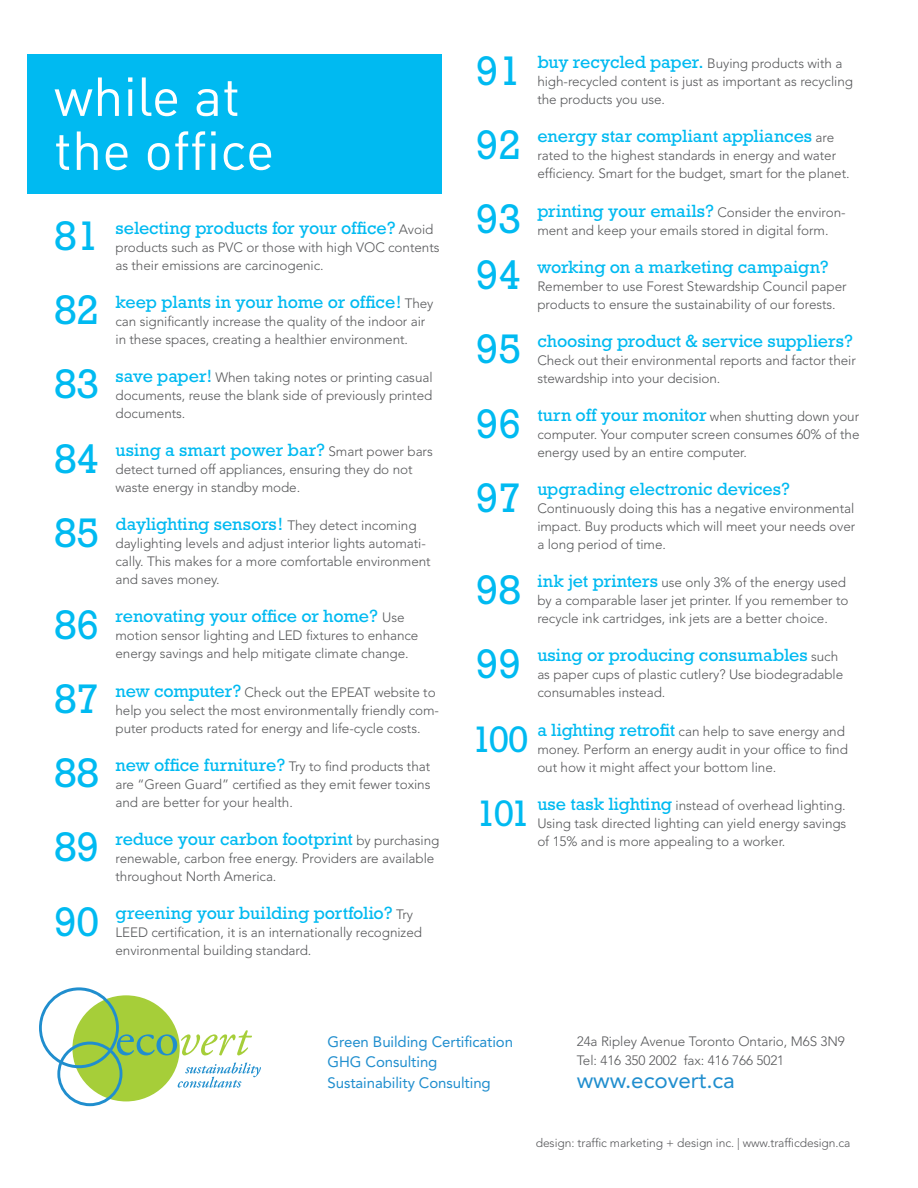
<style>
.page{position:relative;width:918px;height:1188px;background:#fff}
.page>*{position:absolute;margin:0;border:0;box-sizing:border-box;transform-origin:0 0}
.t1{font:54px/54px "DIN";color:#fff}
.t2{font:42px "Rockwell";letter-spacing:-.005em;color:#00baf1}
.t3{font:22.5px "Avenir";letter-spacing:-.005em;color:#208ece}
.t4{font:18px "Rockwell";letter-spacing:-.005em;color:#00baf1}
.t5{font:15px/20.5px "Avenir";letter-spacing:-.005em;color:#208ece}
.t6{font:300 13.5px/18px "Avenir";letter-spacing:-.005em;color:#57585a}
.t7{font:300 12px "Avenir";letter-spacing:-.005em;color:#57585a}
.s1{font-family:"Avenir";font-weight:300;font-size:13.5px;color:#57585a}
.s2{font-family:"Rockwell";font-weight:400;font-size:18px;color:#00baf1}
.s3{font-family:"Rockwell";font-weight:400;font-size:37.5px;color:#00baf1}
</style>
<div class="page">
<div style="left:27px;top:54px;width:414px;height:140px;background:#00baf1"></div>
<svg style="left:39px;top:987px;width:222px;height:119px"></svg>
<h1 class="t1" style="left:54px;top:68px;width:222px">while at the office</h1>
<h2 class="t2" style="left:54px;top:212px;width:47px">81</h2>
<h3 class="t4" style="left:116px;top:217px;width:319px">selecting products for your office? <span class="s1">Avoid</span></h3>
<p class="t6" style="left:115px;top:238px;width:326px">products such as PVC or those with high VOC contents as their emissions are carcinogenic.</p>
<h2 class="t2" style="left:54px;top:286px;width:47px">82</h2>
<h3 class="t4" style="left:116px;top:291px;width:319px">keep plants in your home or office! <span class="s1">They</span></h3>
<p class="t6" style="left:115px;top:312px;width:311px">can significantly increase the quality of the indoor air in these spaces, creating a healthier environment.</p>
<h2 class="t2" style="left:54px;top:360px;width:47px">83</h2>
<p class="t6" style="left:116px;top:368px;width:319px;text-align:justify"><span class="s2">save paper!</span> When taking notes or printing casual documents, reuse the blank side of previously printed documents.</p>
<h2 class="t2" style="left:54px;top:434px;width:47px">84</h2>
<h3 class="t4" style="left:116px;top:440px;width:319px">using a smart power bar? <span class="s1">Smart power bars</span></h3>
<p class="t6" style="left:116px;top:461px;width:299px">detect turned off appliances, ensuring they do not waste energy in standby mode.</p>
<h2 class="t2" style="left:54px;top:508px;width:47px">85</h2>
<h3 class="t4" style="left:116px;top:514px;width:303px">daylighting sensors! <span class="s1">They detect incoming</span></h3>
<p class="t6" style="left:115px;top:535px;width:317px">daylighting levels and adjust interior lights automati&shy;cally. This makes for a more comfortable environment and saves money.</p>
<h2 class="t2" style="left:54px;top:600px;width:47px">86</h2>
<h3 class="t4" style="left:116px;top:606px;width:291px">renovating your office or home? <span class="s1">Use</span></h3>
<p class="t6" style="left:116px;top:627px;width:304px">motion sensor lighting and LED fixtures to enhance energy savings and help mitigate climate change.</p>
<h2 class="t2" style="left:54px;top:675px;width:47px">87</h2>
<p class="t6" style="left:116px;top:683px;width:325px"><span class="s2">new computer?</span> Check out the EPEAT website to help you select the most environmentally friendly com&shy;puter products rated for energy and life-cycle costs.</p>
<h2 class="t2" style="left:54px;top:749px;width:47px">88</h2>
<p class="t6" style="left:115px;top:757px;width:316px;text-align:justify"><span class="s2">new office furniture?</span> Try to find products that are “Green Guard” certified as they emit fewer toxins and are better for your health.</p>
<h2 class="t2" style="left:54px;top:823px;width:47px">89</h2>
<h3 class="t4" style="left:116px;top:828px;width:325px">reduce your carbon footprint <span class="s1">by purchasing</span></h3>
<p class="t6" style="left:116px;top:849px;width:320px">renewable, carbon free energy. Providers are available throughout North America.</p>
<h2 class="t2" style="left:54px;top:897px;width:47px">90</h2>
<h3 class="t4" style="left:116px;top:903px;width:299px">greening your building portfolio? <span class="s1">Try</span></h3>
<p class="t6" style="left:116px;top:923px;width:308px">LEED certification, it is an internationally recognized environmental building standard.</p>
<h2 class="t2" style="left:476px;top:46px;width:47px">91</h2>
<p class="t6" style="left:537px;top:55px;width:317px"><span class="s2">buy recycled paper.</span> Buying products with a high-recycled content is just as important as recycling the products you use.</p>
<h2 class="t2" style="left:476px;top:120px;width:47px">92</h2>
<h3 class="t4" style="left:537px;top:126px;width:298px">energy star compliant appliances <span class="s1">are</span></h3>
<p class="t6" style="left:537px;top:147px;width:314px">rated to the highest standards in energy and water efficiency. Smart for the budget, smart for the planet.</p>
<h2 class="t2" style="left:476px;top:195px;width:47px">93</h2>
<h3 class="t4" style="left:537px;top:200px;width:310px">printing your emails? <span class="s1">Consider the environ-</span></h3>
<p class="t6" style="left:537px;top:221px;width:293px">ment and keep your emails stored in digital form.</p>
<h2 class="t2" style="left:476px;top:251px;width:47px">94</h2>
<h3 class="t4" style="left:537px;top:256px;width:293px">working on a marketing campaign?</h3>
<p class="t6" style="left:537px;top:277px;width:311px">Remember to use Forest Stewardship Council paper products to ensure the sustainability of our forests.</p>
<h2 class="t2" style="left:476px;top:325px;width:47px">95</h2>
<h3 class="t4" style="left:537px;top:330px;width:317px">choosing product &amp; service suppliers?</h3>
<p class="t6" style="left:537px;top:351px;width:320px">Check out their environmental reports and factor their stewardship into your decision.</p>
<h2 class="t2" style="left:476px;top:399px;width:47px">96</h2>
<p class="t6" style="left:537px;top:407px;width:324px;text-align:justify"><span class="s2">turn off your monitor</span> when shutting down your computer. Your computer screen consumes 60% of the energy used by an entire computer.</p>
<h2 class="t2" style="left:476px;top:473px;width:47px">97</h2>
<h3 class="t4" style="left:537px;top:479px;width:254px">upgrading electronic devices?</h3>
<p class="t6" style="left:537px;top:500px;width:319px;text-align:justify">Continuously doing this has a negative environmental impact. Buy products which will meet your needs over a long period of time.</p>
<h2 class="t2" style="left:476px;top:565px;width:47px">98</h2>
<p class="t6" style="left:537px;top:574px;width:313px"><span class="s2">ink jet printers</span> use only 3% of the energy used by a comparable laser jet printer. If you remember to recycle ink cartridges, ink jets are a better choice.</p>
<h2 class="t2" style="left:476px;top:639px;width:47px">99</h2>
<h3 class="t4" style="left:537px;top:645px;width:302px">using or producing consumables <span class="s1">such</span></h3>
<p class="t6" style="left:537px;top:666px;width:307px">as paper cups of plastic cutlery? Use biodegradable consumables instead.</p>
<p class="t6" style="left:537px;top:722px;width:312px;text-indent:-66px"><span class="s3">100</span> <span class="s2">a lighting retrofit</span> can help to save energy and money. Perform an energy audit in your office to find out how it might affect your bottom line.</p>
<p class="t6" style="left:537px;top:796px;width:311px;text-align:justify;text-indent:-62px"><span class="s3">101</span> <span class="s2">use task lighting</span> instead of overhead lighting.<br>Using task directed lighting can yield energy savings of 15% and is more appealing to a worker.</p>
<p class="t5" style="left:328px;top:1032px;width:187px">Green Building Certification<br>GHG Consulting<br>Sustainability Consulting</p>
<p class="t6" style="left:577px;top:1032px;width:270px;line-height:19px">24a Ripley Avenue Toronto Ontario, M6S 3N9<br>Tel: 416 350 2002 fax: 416 766 5021</p>
<h3 class="t3" style="left:577px;top:1068px;width:160px">www.ecovert.ca</h3>
<p class="t7" style="left:536px;top:1136px;width:316px">design: traffic marketing + design inc. | www.trafficdesign.ca</p>
</div>
